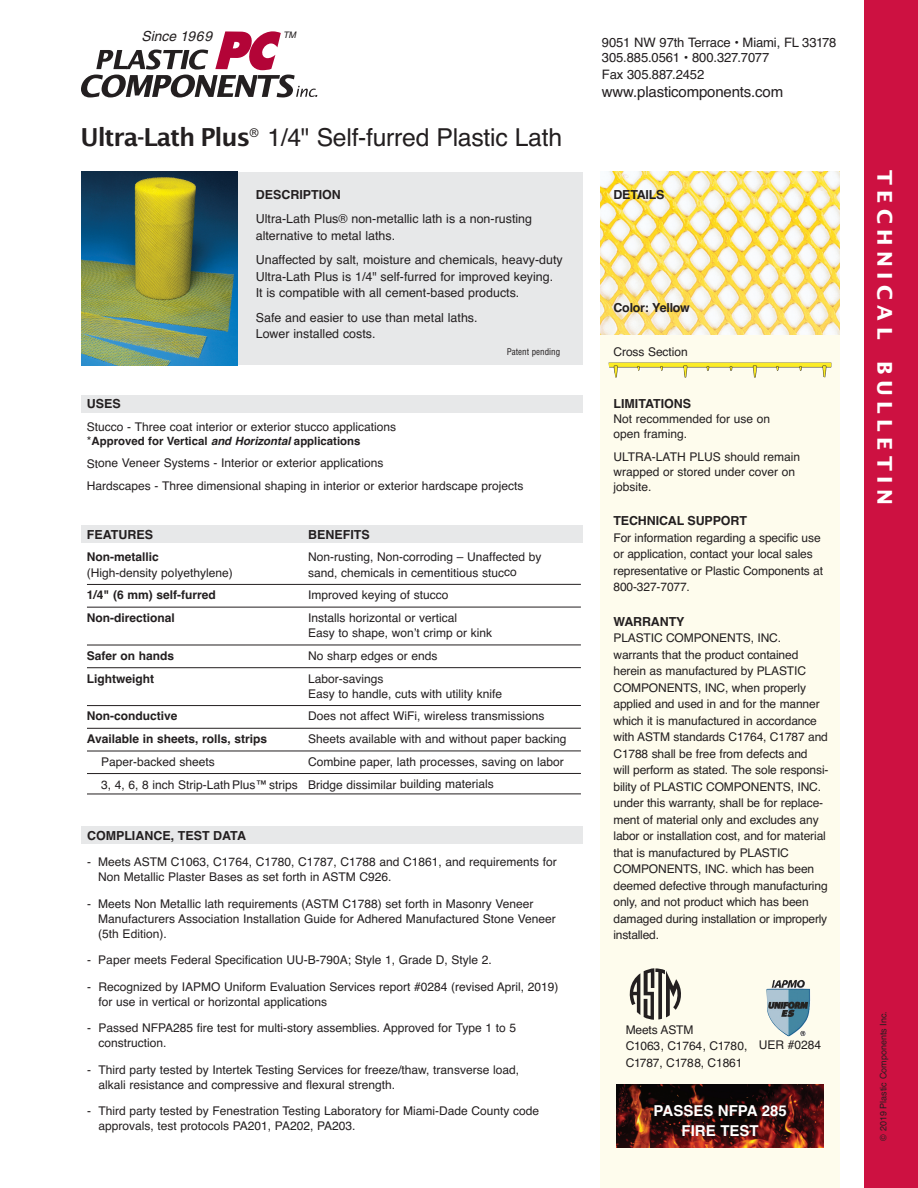
<style>
.page{position:relative;width:918px;height:1188px;background:#fff}
.page>*{position:absolute;margin:0;border:0;box-sizing:border-box;transform-origin:0 0}
.t1{font:24.75px "Helvetica";letter-spacing:-.01em;color:#231f20}
.t2{font:700 20.25px "Lucida Sans";letter-spacing:.275em;color:#fff}
.t3{font:15px "Helvetica";letter-spacing:-.01em;color:#231f20}
.t4{font:700 15px/19.4px "Helvetica";color:#fff;text-align:center}
.t5{font:italic 13.8px "Helvetica";color:#231f20}
.t6{font:13.05px/15.6px "Helvetica";letter-spacing:-.01em;color:#231f20}
.t7{font:12.45px/16.6px "Helvetica";color:#231f20}
.t8{font:700 12.45px "Helvetica";color:#231f20}
.t9{font:12px/16.5px "Helvetica";color:#231f20}
.t10{font:700 12px "Helvetica";color:#231f20}
.t11{font:700 11.4px "Helvetica";color:#231f20}
.t12{font:9px "Helvetica";color:#231f20}
.t13{font:condensed 9px "Helvetica";color:#231f20}
.t14{font:italic 9px "Helvetica";color:#231f20}
.s1{font-family:"Lucida Sans";font-weight:600}
.s2{font-weight:400;font-size:12px}
.s3{font-style:italic}
</style>
<div class="page">
<img style="left:600px;top:172px;width:240px;height:163px">
<div style="left:600px;top:335px;width:240px;height:853px;background:#fefced"></div>
<div style="left:81px;top:826px;width:501px;height:18px;background:#e7e8e9"></div>
<div style="left:81px;top:525px;width:501px;height:17px;background:#e7e8e9"></div>
<div style="left:81px;top:396px;width:501px;height:17px;background:#e7e8e9"></div>
<div style="left:864px;top:0;width:54px;height:1188px;background:#cd1141"></div>
<svg style="left:81px;top:31px;width:236px;height:66px"></svg>
<div style="left:81px;top:172px;width:501px;height:193px;background:#e7e8e9"></div>
<img style="left:81px;top:172px;width:156px;height:193px">
<hr style="left:87px;top:584px;width:494px;height:1px;background:#231f20">
<hr style="left:87px;top:607px;width:494px;height:1px;background:#231f20">
<hr style="left:87px;top:645px;width:494px;height:1px;background:#231f20">
<hr style="left:87px;top:667px;width:494px;height:1px;background:#231f20">
<hr style="left:87px;top:705px;width:494px;height:1px;background:#231f20">
<hr style="left:87px;top:728px;width:494px;height:1px;background:#231f20">
<hr style="left:87px;top:751px;width:494px;height:1px;background:#231f20">
<hr style="left:87px;top:773px;width:494px;height:1px;background:#231f20">
<hr style="left:87px;top:794px;width:494px;height:1px;background:#231f20">
<img style="left:766px;top:980px;width:45px;height:56px">
<img style="left:616px;top:1085px;width:207px;height:63px">
<svg style="left:630px;top:968px;width:51px;height:52px"></svg>
<img style="left:608px;top:362px;width:223px;height:16px">
<p class="t5" style="left:142px;top:31px;width:72px">Since 1969</p>
<p class="t14" style="left:283px;top:30px;width:14px">TM</p>
<h1 class="t1" style="left:81px;top:123px;width:483px"><span class="s1">Ultra-Lath Plus</span><sup>®</sup> 1/4" Self-furred Plastic Lath</h1>
<p class="t8" style="left:256px;top:188px;width:87px">DESCRIPTION</p>
<p class="t7" style="left:256px;top:211px;width:278px">Ultra-Lath Plus® non-metallic lath is a non-rusting alternative to metal laths.</p>
<p class="t7" style="left:256px;top:252px;width:309px">Unaffected by salt, moisture and chemicals, heavy-duty<br>Ultra-Lath Plus is 1/4" self-furred for improved keying.<br>It is compatible with all cement-based products.</p>
<p class="t7" style="left:256px;top:309px;width:223px">Safe and easier to use than metal laths.<br>Lower installed costs.</p>
<p class="t13" style="left:507px;top:347px;width:55px">Patent pending</p>
<p class="t8" style="left:87px;top:397px;width:35px">USES</p>
<p class="t9" style="left:87px;top:419px;width:311px">Stucco - Three coat interior or exterior stucco applications</p>
<p class="t11" style="left:87px;top:434px;width:275px"><span class="s2">*</span>Approved for Vertical <span class="s3">and Horizontal</span> applications</p>
<p class="t9" style="left:87px;top:452px;width:438px;line-height:22.6px">Stone Veneer Systems - Interior or exterior applications<br>Hardscapes - Three dimensional shaping in interior or exterior hardscape projects</p>
<p class="t8" style="left:87px;top:527px;width:68px">FEATURES</p>
<p class="t8" style="left:308px;top:527px;width:63px">BENEFITS</p>
<p class="t10" style="left:87px;top:550px;width:74px">Non-metallic</p>
<p class="t9" style="left:308px;top:549px;width:235px">Non-rusting, Non-corroding – Unaffected by</p>
<p class="t9" style="left:87px;top:564px;width:147px">(High-density polyethylene)</p>
<p class="t9" style="left:308px;top:564px;width:210px">sand, chemicals in cementitious stucco</p>
<p class="t10" style="left:87px;top:588px;width:130px">1/4" (6 mm) self-furred</p>
<p class="t9" style="left:308px;top:587px;width:142px">Improved keying of stucco</p>
<p class="t10" style="left:87px;top:611px;width:90px">Non-directional</p>
<p class="t9" style="left:308px;top:610px;width:186px;line-height:15.1px">Installs horizontal or vertical<br>Easy to shape, won’t crimp or kink</p>
<p class="t10" style="left:87px;top:649px;width:89px">Safer on hands</p>
<p class="t9" style="left:308px;top:647px;width:131px">No sharp edges or ends</p>
<p class="t10" style="left:87px;top:671px;width:69px">Lightweight</p>
<p class="t9" style="left:308px;top:671px;width:196px;line-height:15.1px">Labor-savings<br>Easy to handle, cuts with utility knife</p>
<p class="t10" style="left:87px;top:709px;width:92px">Non-conductive</p>
<p class="t9" style="left:308px;top:708px;width:238px">Does not affect WiFi, wireless transmissions</p>
<p class="t10" style="left:87px;top:732px;width:182px">Available in sheets, rolls, strips</p>
<p class="t9" style="left:308px;top:731px;width:260px">Sheets available with and without paper backing</p>
<p class="t9" style="left:101px;top:753px;width:115px">Paper-backed sheets</p>
<p class="t9" style="left:101px;top:750px;width:464px;line-height:22.8px;text-indent:207px">Combine paper, lath processes, saving on labor<br>3, 4, 6, 8 inch Strip-LathPlus™strips Bridge dissimilar building materials</p>
<p class="t8" style="left:87px;top:828px;width:160px">COMPLIANCE, TEST DATA</p>
<p class="t9" style="left:98px;top:854px;width:460px;line-height:15.1px;text-indent:-11px">- Meets ASTM C1063, C1764, C1780, C1787, C1788 and C1861, and requirements for<br>Non Metallic Plaster Bases as set forth in ASTM C926.</p>
<p class="t9" style="left:98px;top:896px;width:459px;line-height:15.1px;text-indent:-11px">- Meets Non Metallic lath requirements (ASTM C1788) set forth in Masonry Veneer<br>Manufacturers Association Installation Guide for Adhered Manufactured Stone Veneer (5th Edition).</p>
<p class="t9" style="left:87px;top:952px;width:406px">- Paper meets Federal Specification UU-B-790A; Style 1, Grade D, Style 2.</p>
<p class="t9" style="left:98px;top:979px;width:462px;line-height:15.1px;text-indent:-11px">- Recognized by IAPMO Uniform Evaluation Services report #0284 (revised April, 2019) for use in vertical or horizontal applications</p>
<p class="t9" style="left:98px;top:1021px;width:419px;line-height:15.1px;text-indent:-11px">- Passed NFPA285 fire test for multi-story assemblies. Approved for Type 1 to 5 construction.</p>
<p class="t9" style="left:98px;top:1062px;width:422px;line-height:15.1px;text-indent:-11px">- Third party tested by Intertek Testing Services for freeze/thaw, transverse load, alkali resistance and compressive and flexural strength.</p>
<p class="t9" style="left:98px;top:1104px;width:442px;line-height:15.1px;text-indent:-11px">- Third party tested by Fenestration Testing Laboratory for Miami-Dade County code approvals, test protocols PA201, PA202, PA203.</p>
<p class="t6" style="left:602px;top:34px;width:236px">9051 NW 97th Terrace • Miami, FL 33178<br>305.885.0561 • 800.327.7077</p>
<p class="t6" style="left:602px;top:67px;width:104px">Fax 305.887.2452</p>
<p class="t3" style="left:602px;top:83px;width:183px">www.plasticomponents.com</p>
<p class="t8" style="left:614px;top:188px;width:53px">DETAILS</p>
<p class="t8" style="left:613px;top:300px;width:78px">Color: Yellow</p>
<p class="t9" style="left:614px;top:343px;width:76px">Cross Section</p>
<p class="t8" style="left:614px;top:397px;width:79px">LIMITATIONS</p>
<p class="t9" style="left:614px;top:412px;width:158px;line-height:15px">Not recommended for use on open framing.</p>
<p class="t9" style="left:614px;top:449px;width:188px;line-height:15px">ULTRA-LATH PLUS should remain wrapped or stored under cover on jobsite.</p>
<p class="t8" style="left:614px;top:514px;width:135px">TECHNICAL SUPPORT</p>
<p class="t9" style="left:614px;top:530px;width:211px">For information regarding a specific use or application, contact your local sales representative or Plastic Components at 800-327-7077.</p>
<p class="t8" style="left:614px;top:614px;width:72px">WARRANTY</p>
<p class="t9" style="left:614px;top:630px;width:217px">PLASTIC COMPONENTS, INC. warrants that the product contained herein as manufactured by PLASTIC COMPONENTS, INC, when properly applied and used in and for the manner which it is manufactured in accordance with ASTM standards C1764, C1787 and C1788 shall be free from defects and<br>will perform as stated. The sole responsi&shy;bility of PLASTIC COMPONENTS, INC. under this warranty, shall be for replace&shy;ment of material only and excludes any labor or installation cost, and for material that is manufactured by PLASTIC COMPONENTS, INC. which has been deemed defective through manufacturing only, and not product which has been damaged during installation or improperly installed.</p>
<p class="t9" style="left:626px;top:1022px;width:123px">Meets ASTM<br>C1063, C1764, C1780,<br>C1787, C1788, C1861</p>
<p class="t9" style="left:759px;top:1037px;width:64px">UER #0284</p>
<p class="t4" style="left:654px;top:1102px;width:135px">PASSES NFPA 285<br>FIRE TEST</p>
<h2 class="t2" style="left:893px;top:170px;width:337px;rotate:90deg">TECHNICAL BULLETIN</h2>
<p class="t12" style="left:878px;top:1141px;width:131px;rotate:-90deg">© 2019 Plastic Components Inc.</p>
</div>
